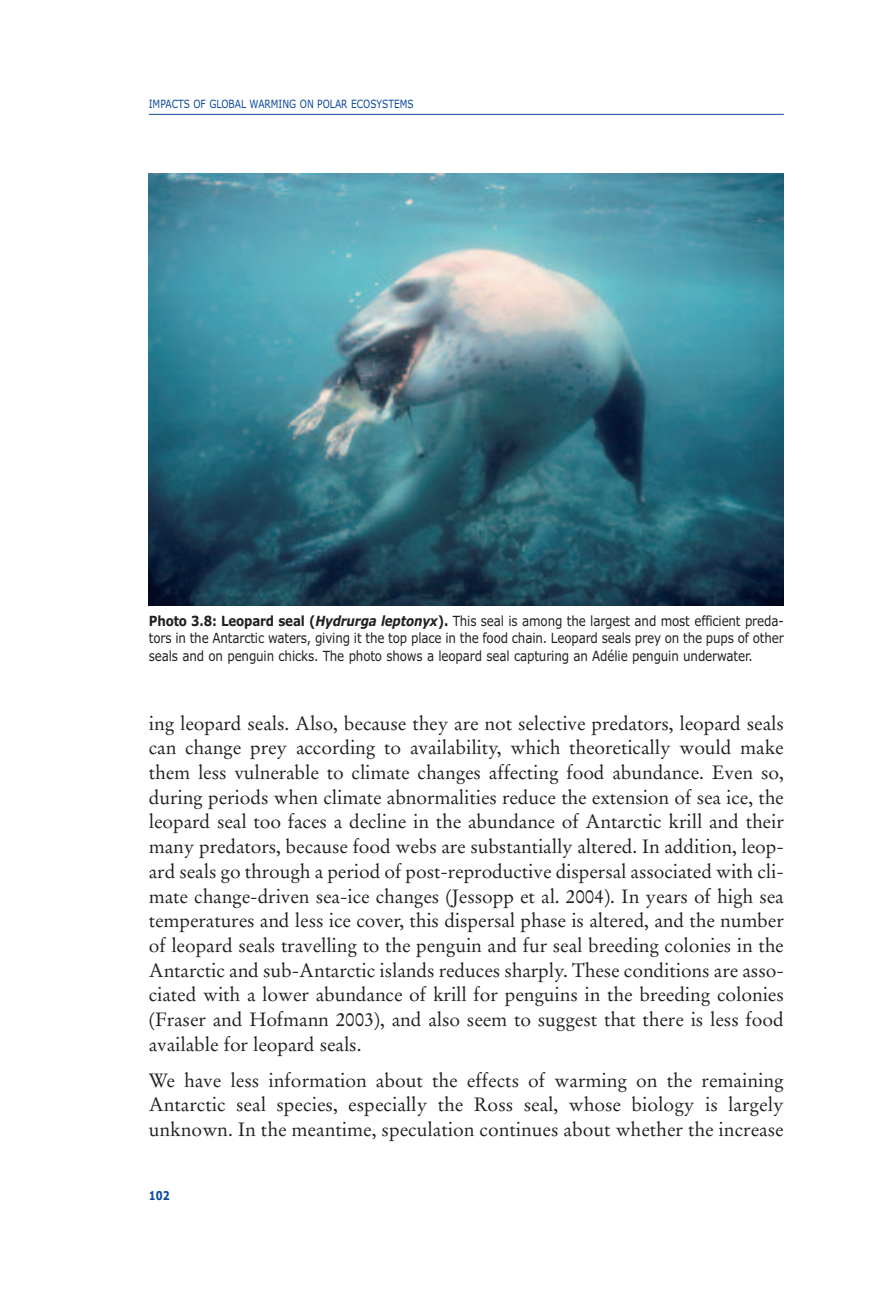
<style>
.page{position:relative;width:893px;height:1290px;background:#fff}
.page>*{position:absolute;margin:0;border:0;box-sizing:border-box;transform-origin:0 0}
.t1{font:19.25px/24.7px "Stempel Garamond";letter-spacing:-.005em;color:#231f20;text-align:justify}
.t2{font:14px/17.5px "Verdana";letter-spacing:-.015em;color:#231f20;text-align:justify;scale:.85 1}
.t3{font:700 12.25px "Verdana";color:#0f499d;scale:.8 1}
.t4{font:11.38px "Verdana";color:#0f499d;scale:.8 1}
.s1{font-weight:700}
.s2{font-weight:700;font-style:italic}
</style>
<div class="page">
<hr style="left:149px;top:114px;width:635px;height:1px;background:#0f499d">
<img style="left:149px;top:174px;width:635px;height:431px">
<p class="t4" style="left:149px;top:97px;width:333px">IMPACTS OF GLOBAL WARMING ON POLAR ECOSYSTEMS</p>
<p class="t2" style="left:149px;top:612px;width:749px"><span class="s1">Photo 3.8: Leopard seal (</span><span class="s2">Hydrurga leptonyx</span><span class="s1">).</span> This seal is among the largest and most efficient preda&shy;tors in the Antarctic waters, giving it the top place in the food chain. Leopard seals prey on the pups of other seals and on penguin chicks. The photo shows a leopard seal capturing an Adélie penguin underwater.</p>
<p class="t1" style="left:149px;top:712px;width:636px">ing leopard seals. Also, because they are not selective predators, leopard seals can change prey according to availability, which theoretically would make them less vulnerable to climate changes affecting food abundance. Even so, during periods when climate abnormalities reduce the extension of sea ice, the leopard seal too faces a decline in the abundance of Antarctic krill and their many predators, because food webs are substantially altered. In addition, leop&shy;ard seals go through a period of post-reproductive dispersal associated with cli&shy;mate change-driven sea-ice changes (Jessopp et al. 2004). In years of high sea temperatures and less ice cover, this dispersal phase is altered, and the number of leopard seals travelling to the penguin and fur seal breeding colonies in the Antarctic and sub-Antarctic islands reduces sharply. These conditions are asso&shy;ciated with a lower abundance of krill for penguins in the breeding colonies (Fraser and Hofmann 2003), and also seem to suggest that there is less food available for leopard seals.</p>
<p class="t1" style="left:149px;top:1069px;width:636px">We have less information about the effects of warming on the remaining Antarctic seal species, especially the Ross seal, whose biology is largely unknown. In the meantime, speculation continues about whether the increase</p>
<p class="t3" style="left:149px;top:1189px;width:28px">102</p>
</div>
